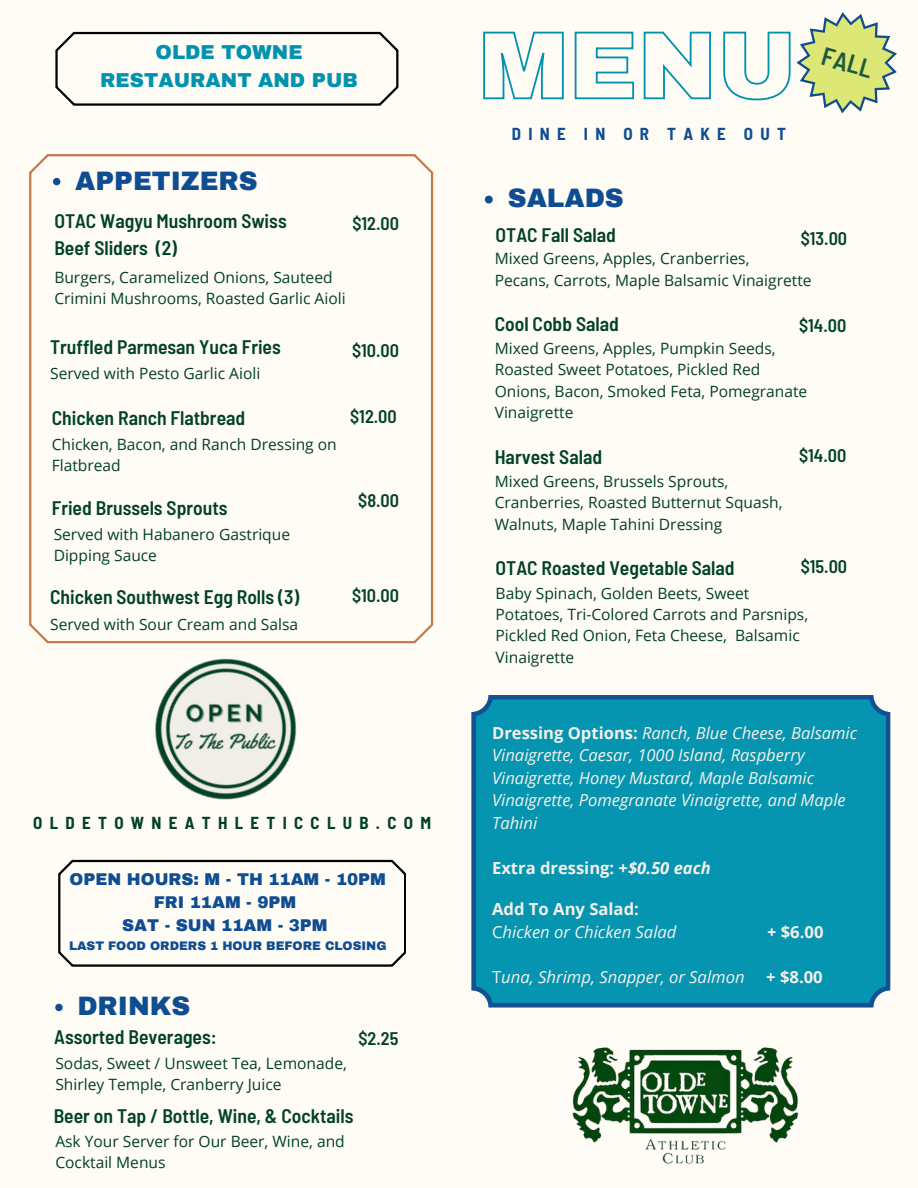
<style>
.page{position:relative;width:918px;height:1188px;background:#fffbf5}
.page>*{position:absolute;margin:0;border:0;box-sizing:border-box;transform-origin:0 0}
.t1{font:900 26.1px "Archivo";color:#0f4d92}
.t2{font:600 semi-condensed 25.65px "Barlow";color:#1f5a3b}
.t3{font:900 19.8px/27.5px "Archivo";color:#0093af;text-align:center}
.t4{font:600 semi-condensed 19.65px/27px "Barlow";color:#004225}
.t5{font:600 semi-condensed 18.15px "Barlow";color:#004225}
.t6{font:700 semi-condensed 16.95px "Barlow";letter-spacing:.43em;color:#004225}
.t7{font:700 semi-condensed 16.95px "Barlow";letter-spacing:.43em;color:#0f4d92}
.t8{font:italic 16.65px/22.5px "Open Sans";color:#f4f0ec}
.t9{font:700 16.65px "Open Sans";color:#f4f0ec}
.t10{font:900 16.65px "Archivo";color:#0f4d92}
.t11{font:15.6px/21.3px "Open Sans";color:#004225}
.t12{font:900 12.15px "Archivo";color:#0f4d92}
.s1{font-weight:700;font-style:normal}
.s2{font-style:italic}
.s3{font-style:normal}
</style>
<div class="page">
<svg style="left:29px;top:154px;width:404px;height:489px"></svg>
<svg style="left:55px;top:32px;width:343px;height:74px"></svg>
<svg style="left:58px;top:863px;width:348px;height:104px"></svg>
<img style="left:572px;top:1047px;width:227px;height:117px">
<img style="left:59px;top:590px;width:337px;height:315px">
<div style="left:472px;top:695px;width:418px;height:312px;background:#0695b0"></div>
<svg style="left:53px;top:178px;width:7px;height:7px"></svg>
<svg style="left:485px;top:196px;width:8px;height:7px"></svg>
<svg style="left:483px;top:12px;width:414px;height:101px"></svg>
<svg style="left:55px;top:1004px;width:8px;height:7px"></svg>
<p class="t3" style="left:100px;top:39px;width:259px">OLDE TOWNE<br>RESTAURANT AND PUB</p>
<h5 class="t1" style="left:75px;top:167px;width:184px">APPETIZERS</h5>
<h5 class="t4" style="left:54px;top:207px;width:234px">OTAC Wagyu Mushroom Swiss<br>Beef Sliders (2)</h5>
<p class="t11" style="left:54px;top:266px;width:293px">Burgers, Caramelized Onions, Sauteed<br>Crimini Mushrooms, Roasted Garlic Aioli</p>
<p class="t5" style="left:352px;top:212px;width:48px">$12.00</p>
<p class="t4" style="left:50px;top:332px;width:232px">Truffled Parmesan Yuca Fries</p>
<h5 class="t11" style="left:50px;top:363px;width:212px">Served with Pesto Garlic Aioli</h5>
<h5 class="t5" style="left:352px;top:339px;width:48px">$10.00</h5>
<h5 class="t4" style="left:52px;top:403px;width:195px">Chicken Ranch Flatbread</h5>
<h5 class="t11" style="left:52px;top:433px;width:287px">Chicken, Bacon, and Ranch Dressing on<br>Flatbread</h5>
<p class="t4" style="left:52px;top:493px;width:177px">Fried Brussels Sprouts</p>
<p class="t11" style="left:54px;top:523px;width:238px">Served with Habanero Gastrique<br>Dipping Sauce</p>
<h5 class="t5" style="left:350px;top:405px;width:48px">$12.00</h5>
<p class="t5" style="left:358px;top:489px;width:42px">$8.00</p>
<p class="t4" style="left:50px;top:582px;width:251px">Chicken Southwest Egg Rolls (3)</p>
<h5 class="t5" style="left:352px;top:584px;width:48px">$10.00</h5>
<h5 class="t11" style="left:50px;top:614px;width:250px">Served with Sour Cream and Salsa</h5>
<p class="t6" style="left:33px;top:812px;width:399px">OLDETOWNEATHLETICCLUB.COM</p>
<h4 class="t10" style="left:70px;top:870px;width:318px">OPEN HOURS: M - TH 11AM - 10PM</h4>
<p class="t10" style="left:154px;top:893px;width:144px">FRI 11AM - 9PM</p>
<h5 class="t10" style="left:122px;top:917px;width:207px">SAT - SUN 11AM - 3PM</h5>
<h5 class="t12" style="left:69px;top:940px;width:319px">LAST FOOD ORDERS 1 HOUR BEFORE CLOSING</h5>
<p class="t1" style="left:77px;top:992px;width:115px">DRINKS</p>
<h2 class="t4" style="left:54px;top:1023px;width:164px">Assorted Beverages:</h2>
<p class="t11" style="left:55px;top:1052px;width:293px">Sodas, Sweet / Unsweet Tea, Lemonade,<br>Shirley Temple, Cranberry Juice</p>
<h6 class="t5" style="left:359px;top:1027px;width:41px">$2.25</h6>
<p class="t4" style="left:54px;top:1102px;width:301px">Beer on Tap / Bottle, Wine, &amp; Cocktails</p>
<p class="t11" style="left:55px;top:1130px;width:291px">Ask Your Server for Our Beer, Wine, and<br>Cocktail Menus</p>
<p class="t2" style="left:827px;top:39px;width:53px;rotate:16deg">FALL</p>
<p class="t7" style="left:512px;top:123px;width:276px">DINE IN OR TAKE OUT</p>
<h5 class="t1" style="left:508px;top:184px;width:117px">SALADS</h5>
<h5 class="t4" style="left:496px;top:221px;width:122px">OTAC Fall Salad</h5>
<h5 class="t5" style="left:801px;top:227px;width:48px">$13.00</h5>
<p class="t11" style="left:495px;top:247px;width:256px">Mixed Greens, Apples, Cranberries,</p>
<p class="t11" style="left:495px;top:269px;width:318px">Pecans, Carrots, Maple Balsamic Vinaigrette</p>
<h5 class="t4" style="left:495px;top:310px;width:126px">Cool Cobb Salad</h5>
<h5 class="t5" style="left:799px;top:314px;width:49px">$14.00</h5>
<p class="t11" style="left:495px;top:337px;width:314px">Mixed Greens, Apples, Pumpkin Seeds,<br>Roasted Sweet Potatoes, Pickled Red<br>Onions, Bacon, Smoked Feta, Pomegranate<br>Vinaigrette</p>
<h5 class="t4" style="left:495px;top:442px;width:109px">Harvest Salad</h5>
<h6 class="t11" style="left:495px;top:470px;width:289px">Mixed Greens, Brussels Sprouts,<br>Cranberries, Roasted Butternut Squash,<br>Walnuts, Maple Tahini Dressing</h6>
<p class="t4" style="left:496px;top:554px;width:241px">OTAC Roasted Vegetable Salad</p>
<p class="t5" style="left:799px;top:444px;width:49px">$14.00</p>
<h5 class="t5" style="left:801px;top:555px;width:48px">$15.00</h5>
<p class="t11" style="left:496px;top:582px;width:314px">Baby Spinach, Golden Beets, Sweet Potatoes, Tri-Colored Carrots and Parsnips, Pickled Red Onion, Feta Cheese, Balsamic Vinaigrette</p>
<p class="t8" style="left:492px;top:721px;width:367px"><span class="s1">Dressing Options:</span> Ranch, Blue Cheese, Balsamic Vinaigrette, Caesar, 1000 Island, Raspberry Vinaigrette, Honey Mustard, Maple Balsamic Vinaigrette, Pomegranate Vinaigrette, and Maple Tahini</p>
<h5 class="t9" style="left:492px;top:856px;width:220px">Extra dressing: +<span class="s2">$0.50 each</span></h5>
<p class="t9" style="left:492px;top:898px;width:148px">Add To Any Salad:</p>
<h5 class="t8" style="left:492px;top:920px;width:186px"><span class="s3">C</span>hicken or Chicken Salad</h5>
<h5 class="t9" style="left:767px;top:920px;width:58px"><span class="s2">+</span> $6.00</h5>
<h5 class="t8" style="left:492px;top:965px;width:254px"><span class="s3">T</span>una, Shrimp, Snapper, or Salmon</h5>
<h5 class="t9" style="left:766px;top:965px;width:58px">+ $8.00</h5>
</div>
